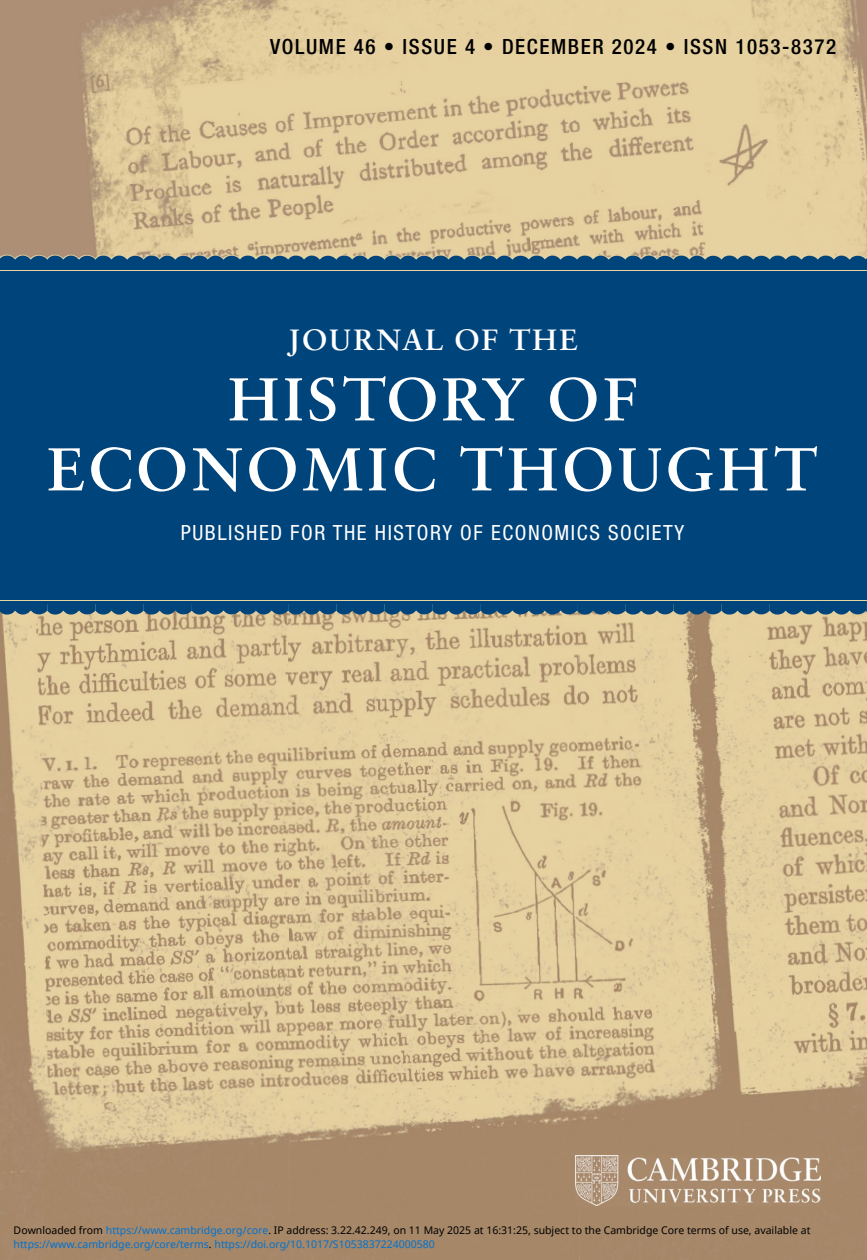
<style>
.page{position:relative;width:867px;height:1260px;background:#fff}
.page>*{position:absolute;margin:0;border:0;box-sizing:border-box;transform-origin:0 0}
.t1{font:600 64.75px/70px "Sabon MT Std";letter-spacing:.05em;color:#fff;text-align:center}
.t2{font:600 31.5px "Sabon MT Std";letter-spacing:.05em;color:#fff}
.t3{font:500 condensed 21px "Helvetica Neue LT Std";letter-spacing:.075em;color:#000}
.t4{font:condensed 21px "Helvetica Neue LT Std";letter-spacing:.075em;color:#fff}
.t5{font:10.5px "Noto Sans";color:#000}
.t6{font:10.5px "Noto Sans";color:#0172cf}
.s1{color:#0172cf}
.s2{color:#000}
</style>
<div class="page">
<img style="left:289px;top:615px;width:577px;height:296px">
<img style="left:289px;top:911px;width:577px;height:349px">
<img style="left:0;top:615px;width:289px;height:298px">
<img style="left:0;top:913px;width:290px;height:347px">
<img style="left:0;top:0;width:508px;height:255px">
<img style="left:508px;top:0;width:120px;height:255px">
<img style="left:628px;top:0;width:238px;height:255px">
<svg style="left:0;top:255px;width:866px;height:360px;background:#316082"></svg>
<div style="left:0;top:260px;width:866px;height:344px;background:#00447c"></div>
<hr style="left:0;top:270px;width:866px;height:1px;background:#e8d3a2">
<hr style="left:0;top:600px;width:866px;height:1px;background:#e8d3a2">
<img style="left:575px;top:1156px;width:245px;height:49px">
<h3 class="t3" style="left:270px;top:34px;width:567px">VOLUME 46 • ISSUE 4 • DECEMBER 2024 • ISSN 1053-8372</h3>
<h2 class="t2" style="left:287px;top:321px;width:292px">JOURNAL OF THE</h2>
<h1 class="t1" style="left:47px;top:363px;width:772px">HISTORY OF<br>ECONOMIC THOUGHT</h1>
<h3 class="t4" style="left:181px;top:521px;width:504px">PUBLISHED FOR THE HISTORY OF ECONOMICS SOCIETY</h3>
<p class="t5" style="left:14px;top:1222px;width:798px">Downloaded from <span class="s1">https://www.cambridge.org/core</span>. IP address: 3.22.42.249, on 11 May 2025 at 16:31:25, subject to the Cambridge Core terms of use, available at</p>
<p class="t6" style="left:14px;top:1236px;width:422px">https://www.cambridge.org/core/terms<span class="s2">.</span> https://doi.org/10.1017/S1053837224000580</p>
</div>
